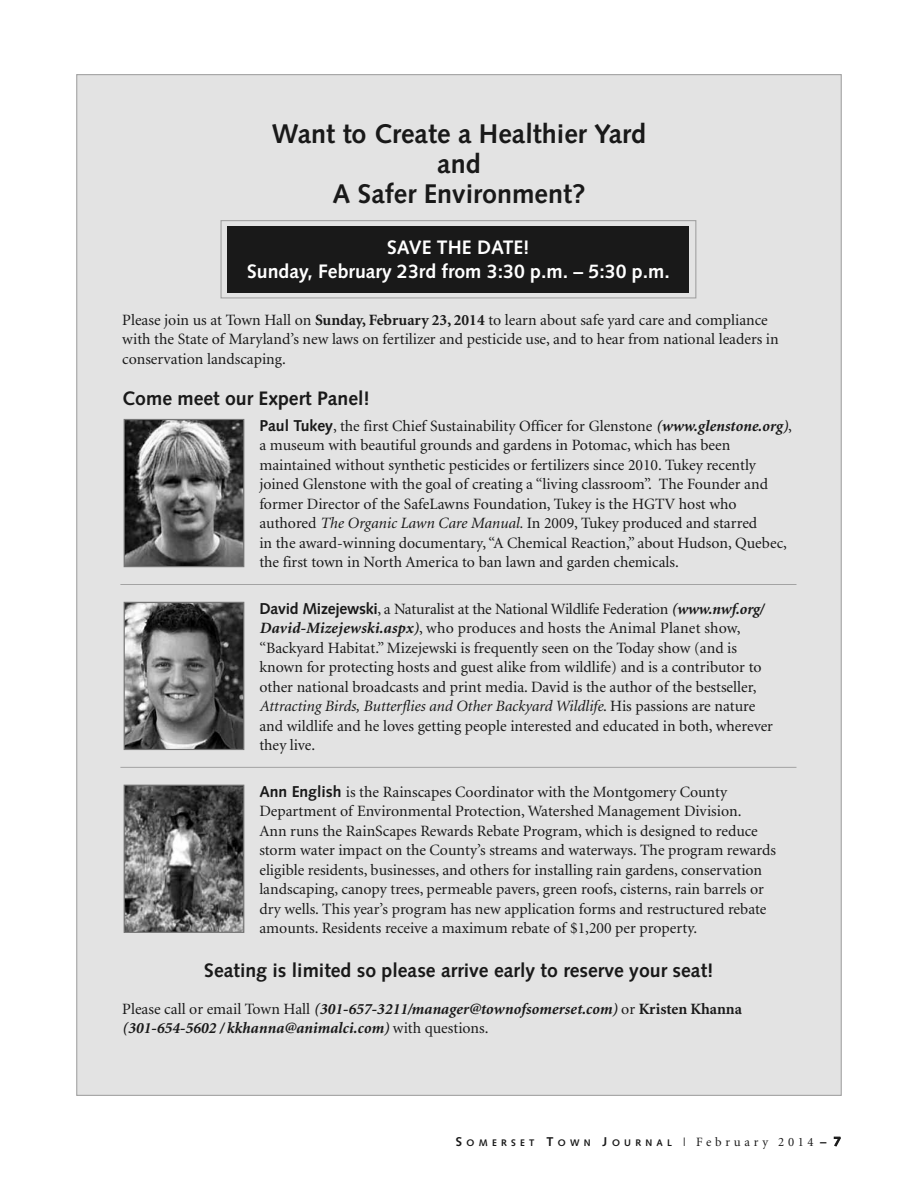
<style>
.page{position:relative;width:918px;height:1188px;background:#fff}
.page>*{position:absolute;margin:0;border:0;box-sizing:border-box;transform-origin:0 0}
.t1{font:700 27px/30px "Syntax";color:#191919;text-align:center}
.t2{font:700 19.5px/23.4px "Syntax";color:#fff;text-align:center}
.t3{font:700 19.5px "Syntax";color:#191919}
.t4{font:15.75px/19.5px "Minion";color:#191919}
.t5{font:italic 700 15.75px/19.5px "Minion";color:#191919}
.t6{font:700 9.6px "Syntax";letter-spacing:.445em;color:#191919}
.s1{font-weight:700}
.s2{font-family:"Syntax";font-weight:700}
.s3{font-weight:700;font-style:italic}
.s4{font-style:italic}
.s5{font-weight:400;font-style:normal}
.s6{font-style:normal}
.s7{font-size:12.75px}
.s8{font-family:"Minion";font-weight:400;font-size:12.75px}
</style>
<div class="page">
<div style="left:77px;top:75px;width:764px;height:1020px;background:#e3e3e3"></div>
<div style="left:228px;top:226px;width:461px;height:66px;background:#191919"></div>
<img style="left:126px;top:421px;width:116px;height:144px">
<div style="left:124px;top:419px;width:120px;height:148px;border:1px solid #757575"></div>
<img style="left:126px;top:604px;width:116px;height:144px">
<div style="left:124px;top:602px;width:120px;height:148px;border:1px solid #757575"></div>
<img style="left:126px;top:787px;width:116px;height:144px">
<div style="left:124px;top:785px;width:120px;height:148px;border:1px solid #757575"></div>
<div style="left:220px;top:220px;width:476px;height:78px;border:1px solid #a3a3a3"></div>
<hr style="left:120px;top:584px;width:676px;height:1px;background:#a3a3a3">
<hr style="left:120px;top:767px;width:676px;height:1px;background:#a3a3a3">
<h1 class="t1" style="left:272px;top:122px;width:376px">Want to Create a Healthier Yard and<br>A Safer Environment?</h1>
<p class="t2" style="left:248px;top:235px;width:424px">SAVE THE DATE!<br>Sunday, February 23rd from 3:30 p.m. – 5:30 p.m.</p>
<p class="t4" style="left:122px;top:311px;width:658px">Please join us at Town Hall on <span class="s1">Sunday, February 23, 2014</span> to learn about safe yard care and compliance with the State of Maryland’s new laws on fertilizer and pesticide use, and to hear from national leaders in conservation landscaping.</p>
<p class="t3" style="left:122px;top:390px;width:249px">Come meet our Expert Panel!</p>
<p class="t4" style="left:259px;top:417px;width:534px"><span class="s2">Paul Tukey</span>, the first Chief Sustainability Officer for Glenstone <span class="s3">(www.glenstone.org)</span>, a museum with beautiful grounds and gardens in Potomac, which has been maintained without synthetic pesticides or fertilizers since 2010. Tukey recently joined Glenstone with the goal of creating a “living classroom”. The Founder and former Director of the SafeLawns Foundation, Tukey is the HGTV host who authored <span class="s4">The Organic Lawn Care Manual.</span> In 2009, Tukey produced and starred<br>in the award-winning documentary, “A Chemical Reaction,” about Hudson, Quebec, the first town in North America to ban lawn and garden chemicals.</p>
<p class="t4" style="left:259px;top:600px;width:515px"><span class="s2">David Mizejewski</span>, a Naturalist at the National Wildlife Federation <span class="s3">(www.nwf.org/ David-Mizejewski.aspx)</span>, who produces and hosts the Animal Planet show, “Backyard Habitat.” Mizejewski is frequently seen on the Today show (and is known for protecting hosts and guest alike from wildlife) and is a contributor to other national broadcasts and print media. David is the author of the bestseller, <span class="s4">Attracting Birds, Butterflies and Other Backyard Wildlife</span>. His passions are nature and wildlife and he loves getting people interested and educated in both, wherever they live.</p>
<p class="t4" style="left:259px;top:783px;width:518px"><span class="s2">Ann English</span> is the Rainscapes Coordinator with the Montgomery County Department of Environmental Protection, Watershed Management Division.<br>Ann runs the RainScapes Rewards Rebate Program, which is designed to reduce storm water impact on the County’s streams and waterways. The program rewards eligible residents, businesses, and others for installing rain gardens, conservation landscaping, canopy trees, permeable pavers, green roofs, cisterns, rain barrels or dry wells. This year’s program has new application forms and restructured rebate amounts. Residents receive a maximum rebate of $1,200 per property.</p>
<p class="t3" style="left:204px;top:962px;width:511px">Seating is limited so please arrive early to reserve your seat!</p>
<p class="t5" style="left:122px;top:1000px;width:621px"><span class="s5">Please call or email Town Hall</span> (301-657-3211/manager@townofsomerset.com) <span class="s5">or</span> <span class="s6">Kristen Khanna </span>(301-654-5602 / kkhanna@animalci.com) <span class="s5">with questions.</span></p>
<p class="t2" style="left:247px;top:238px;width:424px">SAVE THE DATE!<br>Sunday, February 23rd from 3:30 p.m. – 5:30 p.m.</p>
<p class="t6" style="left:456px;top:1139px;width:386px"><span class="s7">S</span>OMERSET <span class="s7">T</span>OWN <span class="s7">J</span>OURNAL <span class="s8">| February 2014</span><span class="s7">– 7</span></p>
</div>
